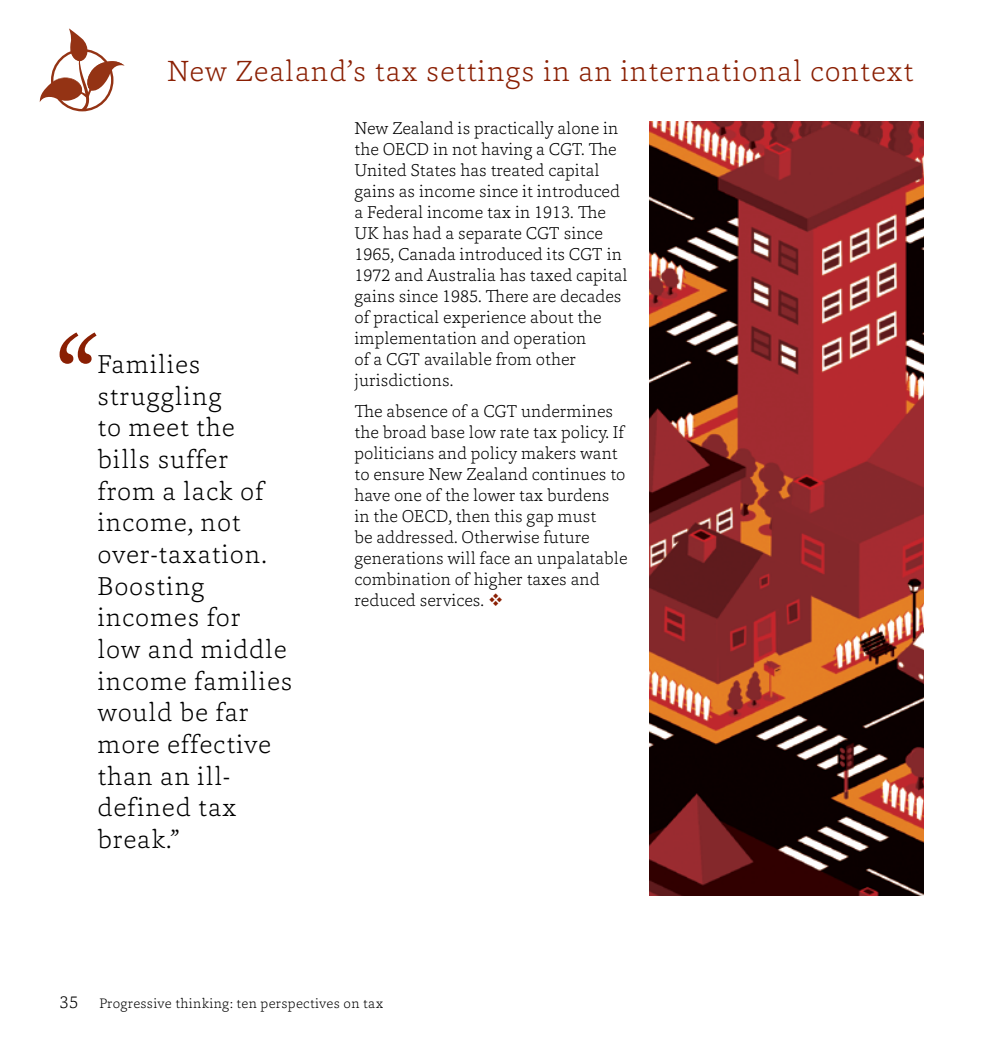
<style>
.page{position:relative;width:983px;height:1042px;background:#fff}
.page>*{position:absolute;margin:0;border:0;box-sizing:border-box;transform-origin:0 0}
.t1{font:200 29.75px "Capita";letter-spacing:.03em;color:#8a1f03}
.t2{font:200 26.43px/31.7px "Capita";letter-spacing:.03em;color:#000}
.t3{font:200 17.5px/21px "Capita";color:#000}
.t4{font:200 14px "Capita";letter-spacing:.02em;color:#000}
.s1{color:#8a1f03}
.s2{font-size:17.5px}
</style>
<div class="page">
<svg style="left:39px;top:28px;width:86px;height:82px"></svg>
<img style="left:649px;top:122px;width:274px;height:773px">
<svg style="left:60px;top:332px;width:36px;height:32px"></svg>
<h1 class="t1" style="left:167px;top:51px;width:747px">New Zealand’s tax settings in an international context</h1>
<p class="t3" style="left:354px;top:117px;width:274px">New Zealand is practically alone in the OECD in not having a CGT. The<br>United States has treated capital gains as income since it introduced a Federal income tax in 1913. The<br>UK has had a separate CGT since<br>1965, Canada introduced its CGT in<br>1972 and Australia has taxed capital gains since 1985. There are decades of practical experience about the implementation and operation<br>of a CGT available from other jurisdictions.</p>
<p class="t3" style="left:354px;top:400px;width:274px">The absence of a CGT undermines the broad base low rate tax policy. If politicians and policy makers want to ensure New Zealand continues to have one of the lower tax burdens in the OECD, then this gap must<br>be addressed. Otherwise future generations will face an unpalatable combination of higher taxes and reduced services. <span class="s1">❖</span></p>
<h2 class="t2" style="left:97px;top:348px;width:196px">Families struggling<br>to meet the bills suffer from a lack of income, not over-taxation.<br>Boosting incomes for<br>low and middle income families would be far more effective than an ill&shy;defined tax break.”</h2>
<p class="t4" style="left:60px;top:993px;width:325px"><span class="s2">35</span> Progressive thinking: ten perspectives on tax</p>
</div>
